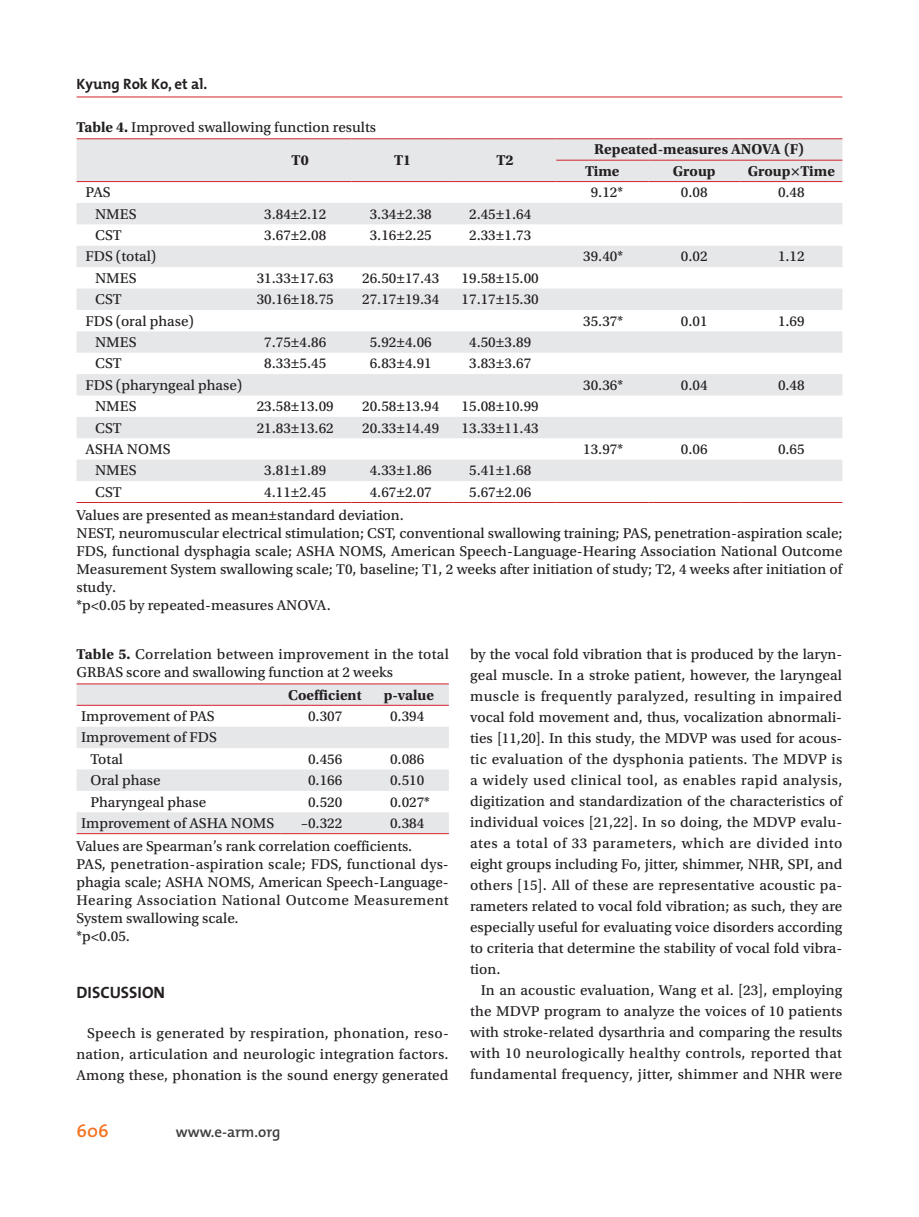
<style>
.page{position:relative;width:919px;height:1217px;background:#fff}
.page>*{position:absolute;margin:0;border:0;box-sizing:border-box;transform-origin:0 0}
.t1{font:600 18px "The Mix";color:#f47321}
.t2{font:700 16.5px "The Mix";color:#231f20}
.t3{font:15px/21px "Utopia Std Capt";color:#231f20}
.t4{font:700 15px/21.3px "Utopia Std";color:#231f20}
.t5{font:700 15px "The Mix";color:#231f20}
.t6{font:600 15px "The Mix";color:#3e3e3f}
.s1{font-family:"Utopia Std";font-weight:700}
</style>
<div class="page">
<hr style="left:77px;top:97px;width:765px;height:1px;background:#d1232a">
<svg style="left:77px;top:139px;width:765px;height:342px;fill:#e6e7e9"></svg>
<hr style="left:556px;top:160px;width:92px;height:1px;background:#d1232a">
<hr style="left:648px;top:160px;width:92px;height:1px;background:#d1232a">
<hr style="left:740px;top:160px;width:102px;height:1px;background:#d1232a">
<hr style="left:77px;top:138px;width:172px;height:1px;background:#d1232a">
<hr style="left:249px;top:138px;width:102px;height:1px;background:#d1232a">
<hr style="left:351px;top:138px;width:103px;height:1px;background:#d1232a">
<hr style="left:454px;top:138px;width:102px;height:1px;background:#d1232a">
<hr style="left:556px;top:138px;width:92px;height:1px;background:#d1232a">
<hr style="left:648px;top:138px;width:92px;height:1px;background:#d1232a">
<hr style="left:740px;top:138px;width:102px;height:1px;background:#d1232a">
<hr style="left:77px;top:181px;width:172px;height:1px;background:#d1232a">
<hr style="left:249px;top:181px;width:102px;height:1px;background:#d1232a">
<hr style="left:351px;top:181px;width:103px;height:1px;background:#d1232a">
<hr style="left:454px;top:181px;width:102px;height:1px;background:#d1232a">
<hr style="left:556px;top:181px;width:92px;height:1px;background:#d1232a">
<hr style="left:648px;top:181px;width:92px;height:1px;background:#d1232a">
<hr style="left:740px;top:181px;width:102px;height:1px;background:#d1232a">
<hr style="left:77px;top:502px;width:172px;height:1px;background:#d1232a">
<hr style="left:249px;top:502px;width:102px;height:1px;background:#d1232a">
<hr style="left:351px;top:502px;width:103px;height:1px;background:#d1232a">
<hr style="left:454px;top:502px;width:102px;height:1px;background:#d1232a">
<hr style="left:556px;top:502px;width:92px;height:1px;background:#d1232a">
<hr style="left:648px;top:502px;width:92px;height:1px;background:#d1232a">
<hr style="left:740px;top:502px;width:102px;height:1px;background:#d1232a">
<svg style="left:77px;top:684px;width:372px;height:149px;fill:#e6e7e9"></svg>
<hr style="left:77px;top:683px;width:204px;height:1px;background:#d1232a">
<hr style="left:281px;top:683px;width:88px;height:1px;background:#d1232a">
<hr style="left:369px;top:683px;width:80px;height:1px;background:#d1232a">
<hr style="left:77px;top:704px;width:204px;height:1px;background:#d1232a">
<hr style="left:281px;top:704px;width:88px;height:1px;background:#d1232a">
<hr style="left:369px;top:704px;width:80px;height:1px;background:#d1232a">
<hr style="left:77px;top:833px;width:204px;height:1px;background:#d1232a">
<hr style="left:281px;top:833px;width:88px;height:1px;background:#d1232a">
<hr style="left:369px;top:833px;width:80px;height:1px;background:#d1232a">
<p class="t5" style="left:77px;top:71px;width:132px">Kyung Rok Ko, et al.</p>
<p class="t3" style="left:77px;top:116px;width:301px"><span class="s1">Table 4.</span> Improved swallowing function results</p>
<p class="t4" style="left:291px;top:150px;width:19px">T0</p>
<p class="t4" style="left:394px;top:150px;width:19px">T1</p>
<p class="t4" style="left:496px;top:150px;width:19px">T2</p>
<p class="t4" style="left:585px;top:139px;width:221px;text-indent:9px">Repeated-measures ANOVA (F)<br>Time</p>
<p class="t4" style="left:673px;top:160px;width:44px">Group</p>
<p class="t4" style="left:747px;top:160px;width:89px">Group×Time</p>
<p class="t3" style="left:86px;top:182px;width:27px">PAS</p>
<p class="t3" style="left:590px;top:182px;width:34px">9.12*</p>
<p class="t3" style="left:681px;top:182px;width:28px">0.08</p>
<p class="t3" style="left:778px;top:182px;width:28px">0.48</p>
<p class="t3" style="left:95px;top:203px;width:43px">NMES</p>
<p class="t3" style="left:264px;top:203px;width:63px">3.84±2.12</p>
<p class="t3" style="left:369px;top:203px;width:63px">3.34±2.38</p>
<p class="t3" style="left:469px;top:203px;width:63px">2.45±1.64</p>
<p class="t3" style="left:95px;top:225px;width:28px">CST</p>
<p class="t3" style="left:264px;top:225px;width:63px">3.67±2.08</p>
<p class="t3" style="left:369px;top:225px;width:63px">3.16±2.25</p>
<p class="t3" style="left:469px;top:225px;width:63px">2.33±1.73</p>
<p class="t3" style="left:86px;top:246px;width:72px">FDS (total)</p>
<p class="t3" style="left:583px;top:246px;width:41px">39.40*</p>
<p class="t3" style="left:681px;top:246px;width:28px">0.02</p>
<p class="t3" style="left:778px;top:246px;width:28px">1.12</p>
<p class="t3" style="left:95px;top:268px;width:43px">NMES</p>
<p class="t3" style="left:257px;top:268px;width:79px">31.33±17.63</p>
<p class="t3" style="left:362px;top:268px;width:79px">26.50±17.43</p>
<p class="t3" style="left:461px;top:268px;width:79px">19.58±15.00</p>
<p class="t3" style="left:95px;top:289px;width:28px">CST</p>
<p class="t3" style="left:257px;top:289px;width:79px">30.16±18.75</p>
<p class="t3" style="left:362px;top:289px;width:79px">27.17±19.34</p>
<p class="t3" style="left:461px;top:289px;width:79px">17.17±15.30</p>
<p class="t3" style="left:86px;top:310px;width:110px">FDS (oral phase)</p>
<p class="t3" style="left:583px;top:310px;width:41px">35.37*</p>
<p class="t3" style="left:681px;top:310px;width:28px">0.01</p>
<p class="t3" style="left:778px;top:310px;width:28px">1.69</p>
<p class="t3" style="left:95px;top:332px;width:43px">NMES</p>
<p class="t3" style="left:264px;top:332px;width:63px">7.75±4.86</p>
<p class="t3" style="left:369px;top:332px;width:63px">5.92±4.06</p>
<p class="t3" style="left:469px;top:332px;width:63px">4.50±3.89</p>
<p class="t3" style="left:95px;top:353px;width:28px">CST</p>
<p class="t3" style="left:264px;top:353px;width:63px">8.33±5.45</p>
<p class="t3" style="left:369px;top:353px;width:63px">6.83±4.91</p>
<p class="t3" style="left:469px;top:353px;width:63px">3.83±3.67</p>
<p class="t3" style="left:86px;top:374px;width:158px">FDS (pharyngeal phase)</p>
<p class="t3" style="left:583px;top:374px;width:41px">30.36*</p>
<p class="t3" style="left:681px;top:374px;width:28px">0.04</p>
<p class="t3" style="left:778px;top:374px;width:28px">0.48</p>
<p class="t3" style="left:95px;top:396px;width:43px">NMES</p>
<p class="t3" style="left:257px;top:396px;width:79px">23.58±13.09</p>
<p class="t3" style="left:362px;top:396px;width:79px">20.58±13.94</p>
<p class="t3" style="left:461px;top:396px;width:79px">15.08±10.99</p>
<p class="t3" style="left:95px;top:417px;width:28px">CST</p>
<p class="t3" style="left:257px;top:417px;width:79px">21.83±13.62</p>
<p class="t3" style="left:362px;top:417px;width:79px">20.33±14.49</p>
<p class="t3" style="left:461px;top:417px;width:79px">13.33±11.43</p>
<p class="t3" style="left:86px;top:439px;width:86px">ASHA NOMS</p>
<p class="t3" style="left:583px;top:439px;width:41px">13.97*</p>
<p class="t3" style="left:681px;top:439px;width:28px">0.06</p>
<p class="t3" style="left:778px;top:439px;width:28px">0.65</p>
<p class="t3" style="left:95px;top:460px;width:43px">NMES</p>
<p class="t3" style="left:264px;top:460px;width:63px">3.81±1.89</p>
<p class="t3" style="left:369px;top:460px;width:63px">4.33±1.86</p>
<p class="t3" style="left:469px;top:460px;width:63px">5.41±1.68</p>
<p class="t3" style="left:95px;top:481px;width:28px">CST</p>
<p class="t3" style="left:264px;top:481px;width:63px">4.11±2.45</p>
<p class="t3" style="left:369px;top:481px;width:63px">4.67±2.07</p>
<p class="t3" style="left:469px;top:481px;width:63px">5.67±2.06</p>
<p class="t3" style="left:77px;top:506px;width:767px;line-height:18px">Values are presented as mean±standard deviation.<br>NEST, neuromuscular electrical stimulation; CST, conventional swallowing training; PAS, penetration-aspiration scale; FDS, functional dysphagia scale; ASHA NOMS, American Speech-Language-Hearing Association National Outcome Measurement System swallowing scale; T0, baseline; T1, 2 weeks after initiation of study; T2, 4 weeks after initiation of study.<br>*p&lt;0.05 by repeated-measures ANOVA.</p>
<p class="t3" style="left:77px;top:645px;width:374px;line-height:18px"><span class="s1">Table 5.</span> Correlation between improvement in the total<br>GRBAS score and swallowing function at 2 weeks</p>
<p class="t4" style="left:288px;top:684px;width:75px">Coefficient</p>
<p class="t4" style="left:384px;top:684px;width:52px">p-value</p>
<p class="t3" style="left:81px;top:705px;width:135px">Improvement of PAS</p>
<p class="t3" style="left:308px;top:705px;width:36px">0.307</p>
<p class="t3" style="left:390px;top:705px;width:36px">0.394</p>
<p class="t3" style="left:91px;top:727px;width:128px;text-indent:-9px">Improvement of FDS<br>Total</p>
<p class="t3" style="left:470px;top:643px;width:374px;text-align:justify">by the vocal fold vibration that is produced by the laryn&shy;geal muscle. In a stroke patient, however, the laryngeal muscle is frequently paralyzed, resulting in impaired vocal fold movement and, thus, vocalization abnormali&shy;ties [11,20]. In this study, the MDVP was used for acous&shy;tic evaluation of the dysphonia patients. The MDVP is a widely used clinical tool, as enables rapid analysis, digitization and standardization of the characteristics of individual voices [21,22]. In so doing, the MDVP evalu&shy;ates a total of 33 parameters, which are divided into eight groups including Fo, jitter, shimmer, NHR, SPI, and others [15]. All of these are representative acoustic pa&shy;rameters related to vocal fold vibration; as such, they are especially useful for evaluating voice disorders according to criteria that determine the stability of vocal fold vibra&shy;tion.</p>
<p class="t3" style="left:470px;top:979px;width:374px;text-align:justify;text-indent:11px">In an acoustic evaluation, Wang et al. [23], employing the MDVP program to analyze the voices of 10 patients with stroke-related dysarthria and comparing the results with 10 neurologically healthy controls, reported that fundamental frequency, jitter, shimmer and NHR were</p>
<p class="t3" style="left:308px;top:748px;width:36px">0.456</p>
<p class="t3" style="left:390px;top:748px;width:36px">0.086</p>
<p class="t3" style="left:91px;top:769px;width:72px">Oral phase</p>
<p class="t3" style="left:308px;top:769px;width:36px">0.166</p>
<p class="t3" style="left:390px;top:769px;width:36px">0.510</p>
<p class="t3" style="left:91px;top:791px;width:117px">Pharyngeal phase</p>
<p class="t3" style="left:308px;top:791px;width:36px">0.520</p>
<p class="t3" style="left:390px;top:791px;width:41px">0.027*</p>
<p class="t3" style="left:81px;top:812px;width:195px">Improvement of ASHA NOMS</p>
<p class="t3" style="left:301px;top:812px;width:43px">–0.322</p>
<p class="t3" style="left:77px;top:811px;width:349px;line-height:22.8px;text-indent:313px">0.384<br>Values are Spearman’s rank correlation coefficients.</p>
<p class="t3" style="left:77px;top:855px;width:374px;line-height:18px">PAS, penetration-aspiration scale; FDS, functional dys&shy;phagia scale; ASHA NOMS, American Speech-Language-Hearing Association National Outcome Measurement System swallowing scale.<br>*p&lt;0.05.</p>
<p class="t2" style="left:77px;top:977px;width:90px">DISCUSSION</p>
<p class="t3" style="left:77px;top:1022px;width:374px;text-align:justify;text-indent:11px">Speech is generated by respiration, phonation, reso&shy;nation, articulation and neurologic integration factors.<br>Among these, phonation is the sound energy generated</p>
<p class="t1" style="left:77px;top:1115px;width:33px">606</p>
<p class="t6" style="left:176px;top:1118px;width:106px">www.e-arm.org</p>
</div>
